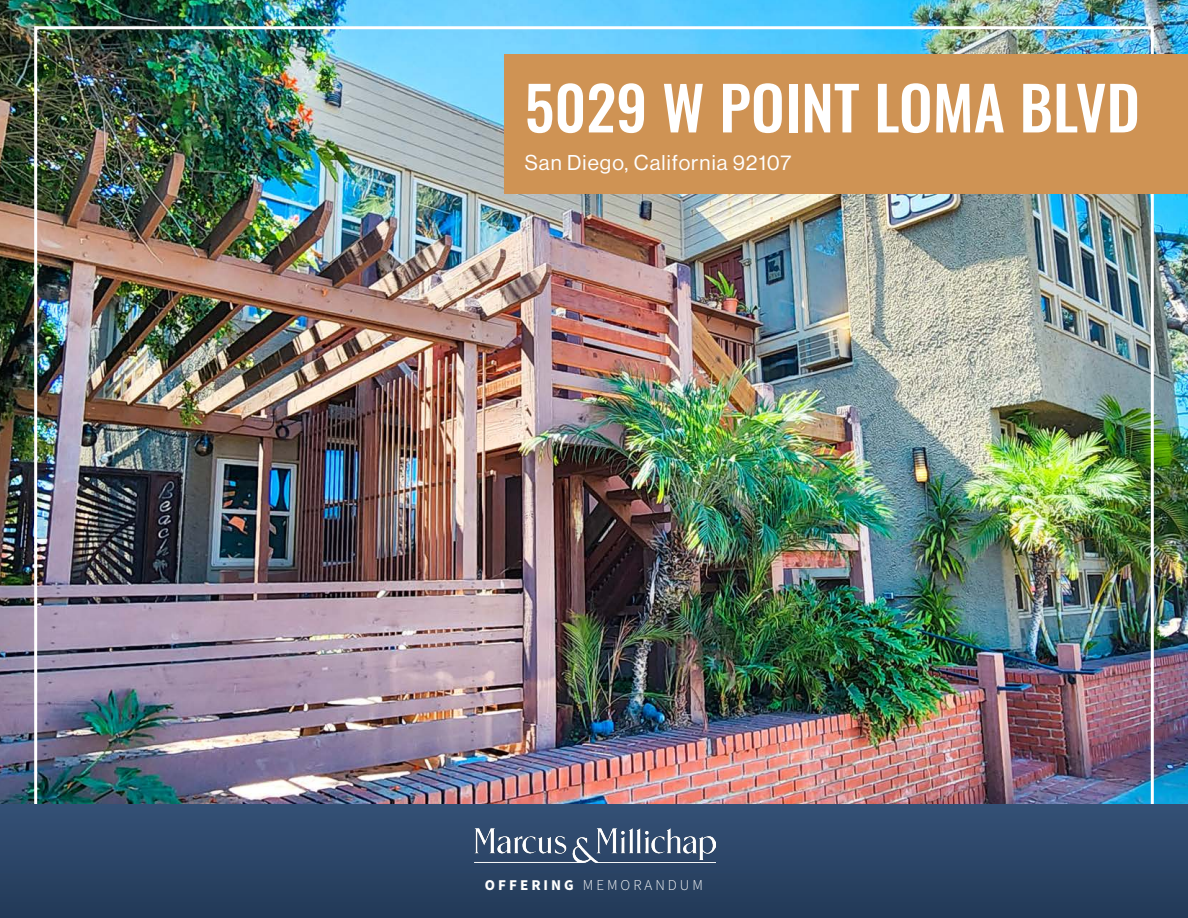
<style>
.page{position:relative;width:1188px;height:918px;background:#fff}
.page>*{position:absolute;margin:0;border:0;box-sizing:border-box;transform-origin:0 0}
.t1{font:500 60px "Oswald";color:#fff}
.t2{font:21px "N Haas Grotesk DS Pro 55 Rg";letter-spacing:.05em;color:#fff}
.t3{font:300 15px "Source Sans Pro";letter-spacing:.2em;color:#fff}
.s1{font-weight:700}
</style>
<div class="page">
<img style="left:0;top:0;width:1188px;height:805px">
<div style="left:0;top:805px;width:1188px;height:113px;background:linear-gradient(to bottom,#345176,#223957)"></div>
<div style="left:505px;top:54px;width:683px;height:140px;background:#cf9354"></div>
<img style="left:474px;top:829px;width:242px;height:33px">
<p class="t1" style="left:525px;top:77px;width:617px">5029 W POINT LOMA BLVD</p>
<p class="t2" style="left:525px;top:150px;width:268px">San Diego, California 92107</p>
<p class="t3" style="left:485px;top:875px;width:220px"><span class="s1">OFFERING</span> MEMORANDUM</p>
</div>
